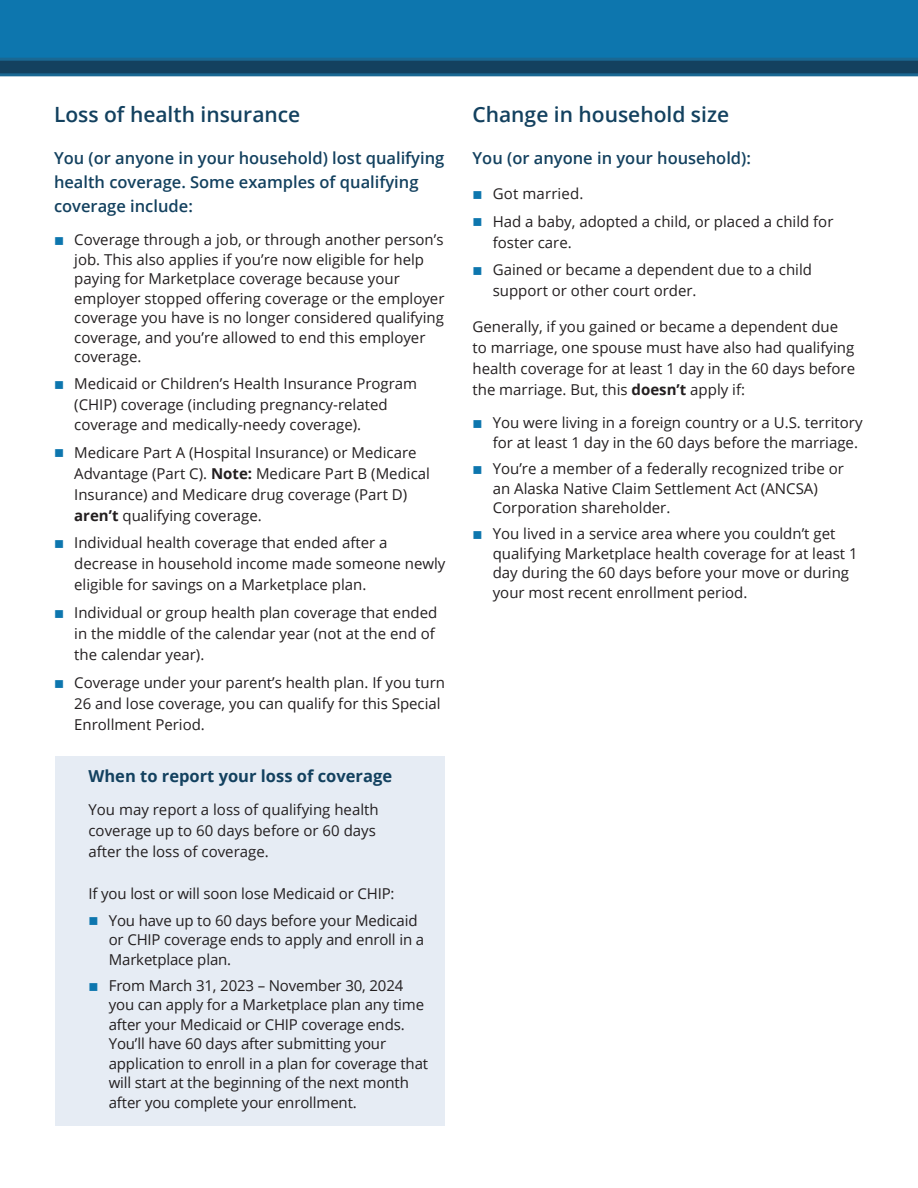
<style>
.page{position:relative;width:918px;height:1188px;background:#fff}
.page>*{position:absolute;margin:0;border:0;box-sizing:border-box;transform-origin:0 0}
.t1{font:600 21px "Open Sans";color:#13415f}
.t2{font:600 16.5px/24px "Open Sans";color:#13415f}
.t3{font:700 16.5px "Open Sans";color:#13415f}
.text_no_indent{font:15px/19.5px "Open Sans";color:#231f20}
.s1{color:#0d76ae}
.s2{font-weight:700}
</style>
<div class="page">
<div style="left:0;top:0;width:918px;height:70px;background:#0d76ae"></div>
<svg style="left:0;top:58px;width:918px;height:18px;background:#154c6e"></svg>
<div style="left:55px;top:756px;width:390px;height:369px;background:#e6ecf4"></div>
<h3 class="t1" style="left:54px;top:100px;width:248px">Loss of health insurance</h3>
<h4 class="t2" style="left:54px;top:146px;width:392px">You (or anyone in your household) lost qualifying health coverage. Some examples of qualifying coverage include:</h4>
<p class="text_no_indent" style="left:74px;top:230px;width:372px;text-indent:-20px"><span class="s1">■</span> Coverage through a job, or through another person’s job. This also applies if you’re now eligible for help paying for Marketplace coverage because your employer stopped offering coverage or the employer coverage you have is no longer considered qualifying coverage, and you’re allowed to end this employer coverage.</p>
<p class="text_no_indent" style="left:74px;top:373px;width:344px;line-height:20.2px;text-indent:-20px"><span class="s1">■</span> Medicaid or Children’s Health Insurance Program (CHIP) coverage (including pregnancy-related coverage and medically-needy coverage).</p>
<p class="text_no_indent" style="left:74px;top:441px;width:357px;line-height:21px;text-indent:-20px"><span class="s1">■</span> Medicare Part A (Hospital Insurance) or Medicare Advantage (Part C). <span class="s2">Note:</span> Medicare Part B (Medical Insurance) and Medicare drug coverage (Part D) <span class="s2">aren’t</span> qualifying coverage.</p>
<p class="text_no_indent" style="left:74px;top:532px;width:373px;line-height:21px;text-indent:-20px"><span class="s1">■</span> Individual health coverage that ended after a decrease in household income made someone newly eligible for savings on a Marketplace plan.</p>
<p class="text_no_indent" style="left:74px;top:602px;width:365px;line-height:21px;text-indent:-20px"><span class="s1">■</span> Individual or group health plan coverage that ended in the middle of the calendar year (not at the end of the calendar year).</p>
<p class="text_no_indent" style="left:74px;top:671px;width:372px;line-height:21px;text-indent:-20px"><span class="s1">■</span> Coverage under your parent’s health plan. If you turn<br>26 and lose coverage, you can qualify for this Special<br>Enrollment Period.</p>
<p class="t3" style="left:88px;top:765px;width:305px">When to report your loss of coverage</p>
<p class="text_no_indent" style="left:88px;top:799px;width:292px;line-height:21px">You may report a loss of qualifying health coverage up to 60 days before or 60 days after the loss of coverage.</p>
<p class="text_no_indent" style="left:88px;top:884px;width:308px">If you lost or will soon lose Medicaid or CHIP:</p>
<p class="text_no_indent" style="left:109px;top:910px;width:317px;text-indent:-20px"><span class="s1">■</span> You have up to 60 days before your Medicaid or CHIP coverage ends to apply and enroll in a<br>Marketplace plan.</p>
<p class="text_no_indent" style="left:109px;top:975px;width:321px;text-indent:-20px"><span class="s1">■</span> From March 31, 2023 – November 30, 2024 you can apply for a Marketplace plan any time after your Medicaid or CHIP coverage ends.<br>You’ll have 60 days after submitting your application to enroll in a plan for coverage that will start at the beginning of the next month after you complete your enrollment.</p>
<h3 class="t1" style="left:472px;top:100px;width:258px">Change in household size</h3>
<h4 class="t2" style="left:472px;top:146px;width:280px">You (or anyone in your household):</h4>
<p class="text_no_indent" style="left:472px;top:183px;width:112px"><span class="s1">■</span> Got married.</p>
<p class="text_no_indent" style="left:493px;top:210px;width:342px;line-height:21px;text-indent:-20px"><span class="s1">■</span> Had a baby, adopted a child, or placed a child for foster care.</p>
<p class="text_no_indent" style="left:493px;top:259px;width:321px;line-height:21px;text-indent:-20px"><span class="s1">■</span> Gained or became a dependent due to a child support or other court order.</p>
<p class="text_no_indent" style="left:472px;top:316px;width:384px;line-height:21px">Generally, if you gained or became a dependent due to marriage, one spouse must have also had qualifying health coverage for at least 1 day in the 60 days before the marriage. But, this <span class="s2">doesn’t</span> apply if:</p>
<p class="text_no_indent" style="left:493px;top:413px;width:371px;text-indent:-20px"><span class="s1">■</span> You were living in a foreign country or a U.S. territory for at least 1 day in the 60 days before the marriage.</p>
<p class="text_no_indent" style="left:493px;top:458px;width:353px;text-indent:-20px"><span class="s1">■</span> You’re a member of a federally recognized tribe or an Alaska Native Claim Settlement Act (ANCSA)<br>Corporation shareholder.</p>
<p class="text_no_indent" style="left:493px;top:524px;width:366px;text-indent:-20px"><span class="s1">■</span> You lived in a service area where you couldn’t get qualifying Marketplace health coverage for at least 1 day during the 60 days before your move or during your most recent enrollment period.</p>
</div>
